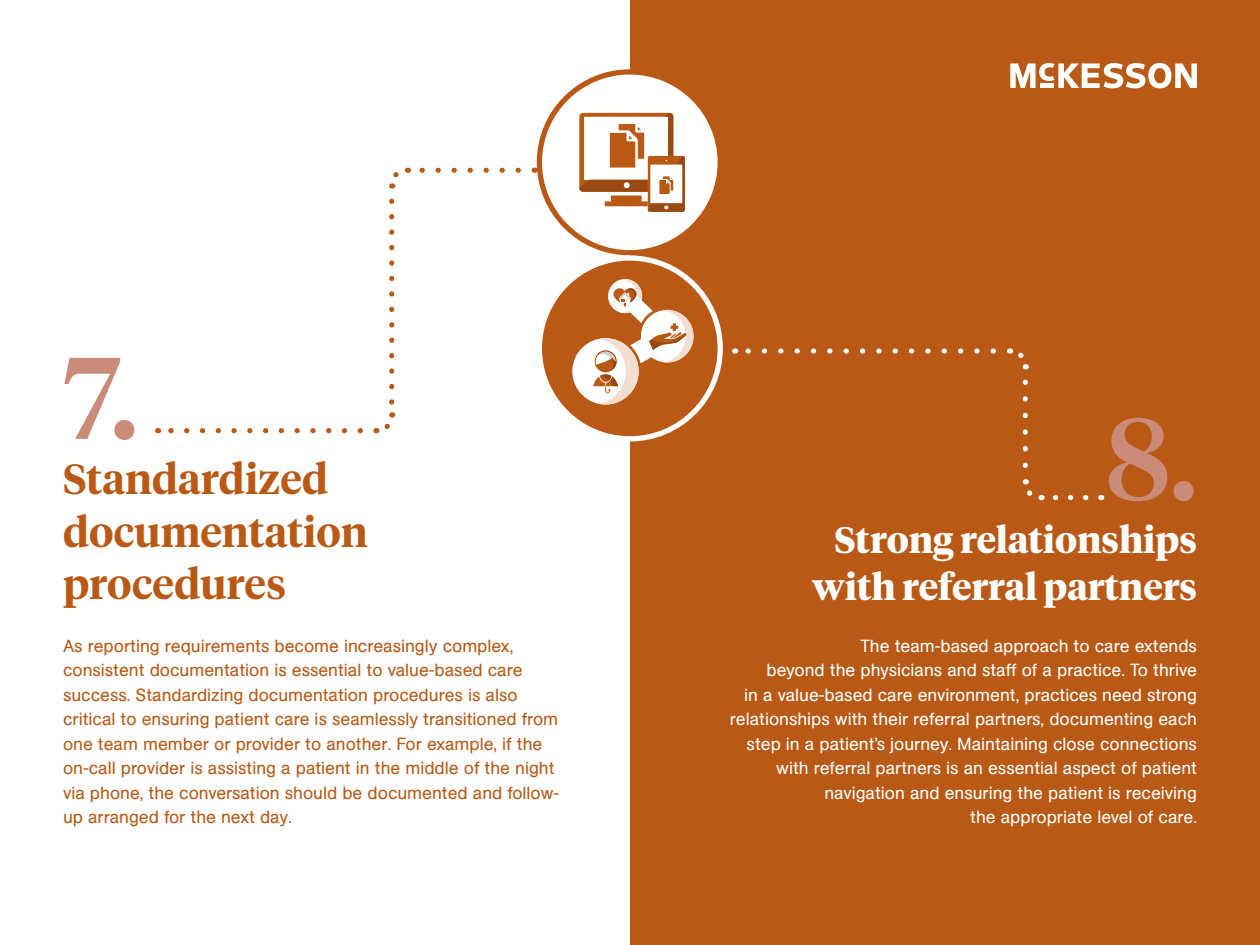
<style>
.page{position:relative;width:1260px;height:945px;background:#fff}
.page>*{position:absolute;margin:0;border:0;box-sizing:border-box;transform-origin:0 0}
.t1{font:500 115.5px "Tiempos Headline";color:#ca8c78}
.t2{font:600 42px/52.5px "Tiempos Headline";color:#b95915}
.t3{font:700 36.75px/47.2px "Tiempos Headline";color:#fff;text-align:right}
.t4{font:17.5px/24.5px "AG Book Pro";color:#b95915}
.t5{font:17.5px/24.5px "AG Book Pro";color:#fff;text-align:right}
</style>
<div class="page">
<div style="left:630px;top:0;width:630px;height:945px;background:#b95915"></div>
<div style="left:539px;top:72px;width:181px;height:181px;background:#fff;border-radius:50%"></div>
<div style="left:537px;top:69px;width:186px;height:186px;border:5px solid #b95915;border-radius:50%"></div>
<div style="left:539px;top:258px;width:181px;height:181px;background:#b95915;border-radius:50%"></div>
<div style="left:537px;top:255px;width:186px;height:186px;border:5px solid #fff;border-radius:50%"></div>
<svg style="left:579px;top:113px;width:106px;height:99px"></svg>
<div style="left:572px;top:338px;width:67px;height:67px;background:#fff;border-radius:50%"></div>
<svg style="left:593px;top:279px;width:100px;height:126px"></svg>
<svg style="left:419px;top:168px;width:99px;height:5px"></svg>
<svg style="left:168px;top:428px;width:192px;height:5px"></svg>
<svg style="left:389px;top:167px;width:19px;height:22px"></svg>
<svg style="left:375px;top:201px;width:20px;height:233px"></svg>
<svg style="left:1052px;top:495px;width:34px;height:5px"></svg>
<svg style="left:1023px;top:379px;width:5px;height:86px"></svg>
<svg style="left:745px;top:348px;width:248px;height:6px"></svg>
<svg style="left:1022px;top:479px;width:20px;height:22px"></svg>
<svg style="left:1009px;top:348px;width:19px;height:21px"></svg>
<svg style="left:1010px;top:63px;width:187px;height:25px"></svg>
<p class="t1" style="left:63px;top:319px;width:76px">7.</p>
<p class="t2" style="left:63px;top:451px;width:306px">Standardized documentation procedures</p>
<p class="t4" style="left:63px;top:633px;width:498px">As reporting requirements become increasingly complex, consistent documentation is essential to value-based care success. Standardizing documentation procedures is also critical to ensuring patient care is seamlessly transitioned from one team member or provider to another. For example, if the on-call provider is assisting a patient in the middle of the night via phone, the conversation should be documented and follow&shy;up arranged for the next day.</p>
<p class="t1" style="left:1106px;top:380px;width:93px">8.</p>
<p class="t3" style="left:812px;top:514px;width:387px">Strong relationships with referral partners</p>
<p class="t5" style="left:730px;top:633px;width:469px">The team-based approach to care extends<br>beyond the physicians and staff of a practice. To thrive<br>in a value-based care environment, practices need strong relationships with their referral partners, documenting each step in a patient’s journey. Maintaining close connections with referral partners is an essential aspect of patient navigation and ensuring the patient is receiving<br>the appropriate level of care.</p>
</div>
